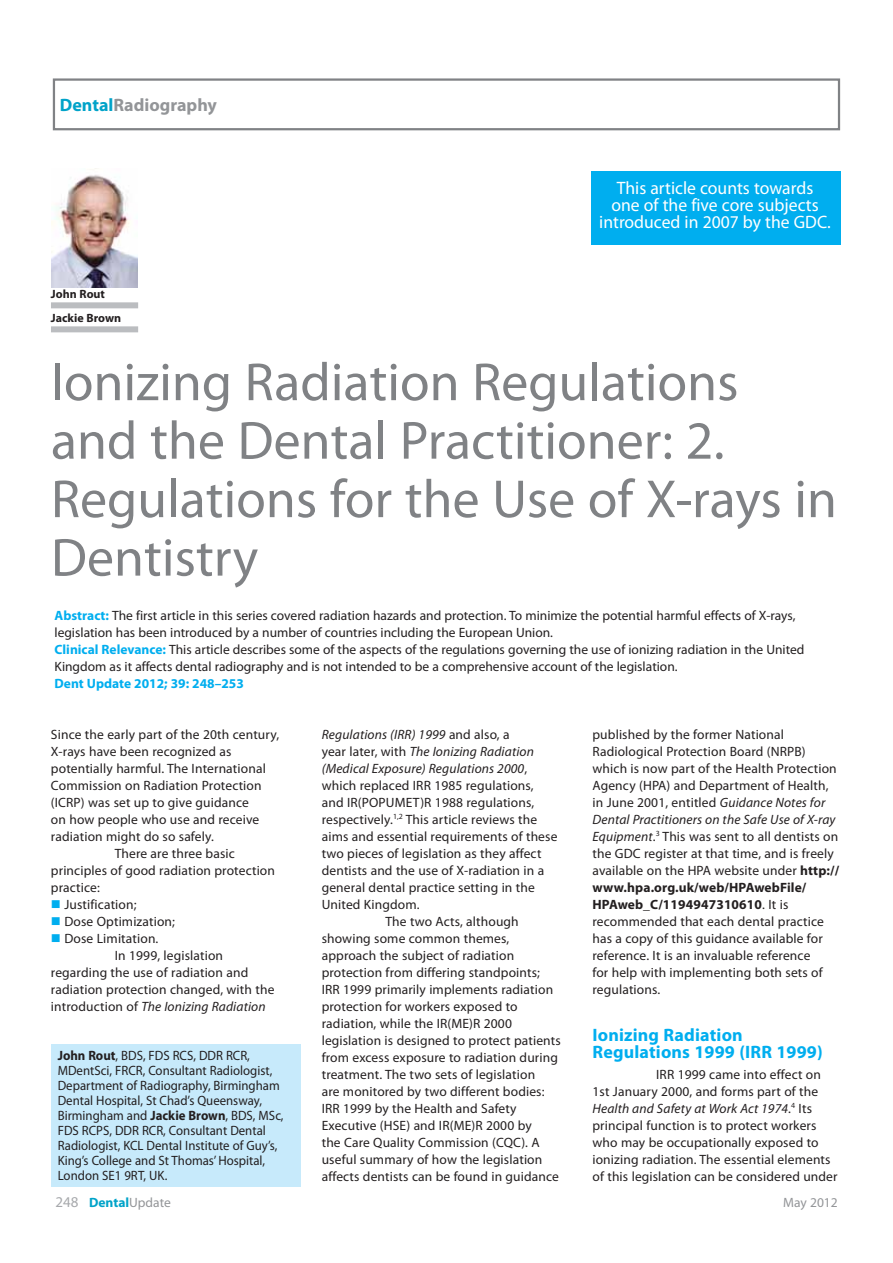
<style>
.page{position:relative;width:893px;height:1263px;background:#fff}
.page>*{position:absolute;margin:0;border:0;box-sizing:border-box;transform-origin:0 0}
.t1{font:54px/58.5px "Myriad Pro";color:#808285}
.t2{font:18px/17px "Myriad Pro";color:#fff;text-align:center}
.t3{font:700 18px/17px "Myriad Pro";letter-spacing:.01em;color:#00aeef}
.t4{font:700 18px "Myriad Pro";color:#939598}
.t5{font:13.5px/17px "Myriad Pro";letter-spacing:.01em;color:#231f20}
.t6{font:13.5px/15px "Myriad Pro";letter-spacing:.01em;color:#231f20;scale:.95 1}
.t7{font:italic 13.5px "Myriad Pro";letter-spacing:.01em;color:#231f20}
.t8{font:700 13.5px "Myriad Pro";color:#00aeef}
.t9{font:700 13.5px "Myriad Pro";color:#00a3c9}
.t10{font:13.5px "Myriad Pro";color:#939598}
.t11{font:700 12px "Myriad Pro";color:#231f20}
.s1{color:#00a3c9}
.s2{font-weight:700;color:#00aeef}
.s3{font-style:normal}
.s4{font-style:italic}
.s5{font-weight:700}
.s6{font-weight:400;font-size:15px;color:#a7a9ac}
.s7{font-weight:400;color:#939598}
</style>
<div class="page">
<div style="left:53px;top:78px;width:787px;height:52px;border:2px solid #808285"></div>
<div style="left:51px;top:1044px;width:249px;height:142px;background:#c7eafb"></div>
<div style="left:51px;top:302px;width:87px;height:6px;background:#bbbdc0"></div>
<div style="left:51px;top:326px;width:87px;height:6px;background:#bbbdc0"></div>
<div style="left:592px;top:171px;width:249px;height:73px;background:#00aeef"></div>
<img style="left:51px;top:175px;width:87px;height:112px">
<h2 class="t4" style="left:60px;top:98px;width:159px"><span class="s1">Dental</span>Radiography</h2>
<p class="t11" style="left:51px;top:290px;width:56px">John Rout</p>
<p class="t11" style="left:51px;top:314px;width:72px">Jackie Brown</p>
<h2 class="t2" style="left:599px;top:181px;width:233px">This article counts towards<br>one of the five core subjects introduced in 2007 by the GDC.</h2>
<h1 class="t1" style="left:51px;top:356px;width:787px">Ionizing Radiation Regulations and the Dental Practitioner: 2.<br>Regulations for the Use of X-rays in<br>Dentistry</h1>
<p class="t5" style="left:55px;top:607px;width:751px"><span class="s2">Abstract:</span> The first article in this series covered radiation hazards and protection. To minimize the potential harmful effects of X-rays, legislation has been introduced by a number of countries including the European Union.<br><span class="s2">Clinical Relevance:</span> This article describes some of the aspects of the regulations governing the use of ionizing radiation in the United Kingdom as it affects dental radiography and is not intended to be a comprehensive account of the legislation.</p>
<p class="t8" style="left:55px;top:678px;width:191px">Dent Update 2012; 39: 248–253</p>
<p class="t5" style="left:51px;top:727px;width:230px">Since the early part of the 20th century,</p>
<p class="t5" style="left:51px;top:744px;width:182px">X-rays have been recognized as</p>
<p class="t5" style="left:51px;top:761px;width:216px">potentially harmful. The International</p>
<p class="t5" style="left:51px;top:778px;width:212px">Commission on Radiation Protection</p>
<p class="t5" style="left:51px;top:795px;width:199px">(ICRP) was set up to give guidance</p>
<p class="t5" style="left:51px;top:812px;width:210px">on how people who use and receive</p>
<p class="t5" style="left:51px;top:829px;width:164px">radiation might do so safely.</p>
<p class="t5" style="left:115px;top:846px;width:122px">There are three basic</p>
<p class="t5" style="left:51px;top:863px;width:225px">principles of good radiation protection</p>
<p class="t5" style="left:51px;top:880px;width:51px">practice:</p>
<p class="t5" style="left:64px;top:897px;width:74px">Justification;</p>
<p class="t5" style="left:64px;top:914px;width:112px">Dose Optimization;</p>
<p class="t5" style="left:64px;top:931px;width:95px">Dose Limitation.</p>
<p class="t5" style="left:115px;top:948px;width:110px">In 1999, legislation</p>
<p class="t5" style="left:51px;top:965px;width:199px">regarding the use of radiation and</p>
<p class="t5" style="left:51px;top:982px;width:225px">radiation protection changed, with the</p>
<p class="t7" style="left:51px;top:1001px;width:216px"><span class="s3">introduction of</span> The Ionizing Radiation</p>
<p class="t5" style="left:592px;top:726px;width:248px">published by the former National Radiological Protection Board (NRPB) which is now part of the Health Protection Agency (HPA) and Department of Health, in June 2001, entitled <span class="s4">Guidance Notes for Dental Practitioners on the Safe Use of X-ray Equipment</span>.<sup>3</sup> This was sent to all dentists on the GDC register at that time, and is freely available on the HPA website under <span class="s5">http:// www.hpa.org.uk/web/HPAwebFile/ HPAweb_C/1194947310610</span>. It is recommended that each dental practice has a copy of this guidance available for reference. It is an invaluable reference<br>for help with implementing both sets of regulations.</p>
<h2 class="t3" style="left:592px;top:1027px;width:232px">Ionizing Radiation<br>Regulations 1999 (IRR 1999)</h2>
<p class="t5" style="left:592px;top:1067px;width:247px;text-indent:64px">IRR 1999 came into effect on 1st January 2000, and forms part of the <span class="s4">Health and Safety at Work Act 1974</span>.<sup>4</sup> Its principal function is to protect workers who may be occupationally exposed to ionizing radiation. The essential elements of this legislation can be considered under</p>
<p class="t7" style="left:322px;top:729px;width:189px">Regulations (IRR) 1999 <span class="s3">and also, a</span></p>
<p class="t7" style="left:322px;top:746px;width:214px"><span class="s3">year later, with</span> The Ionizing Radiation</p>
<p class="t7" style="left:322px;top:763px;width:207px">(Medical Exposure) Regulations 2000<span class="s3">,</span></p>
<p class="t5" style="left:322px;top:778px;width:213px">which replaced IRR 1985 regulations,</p>
<p class="t5" style="left:322px;top:795px;width:214px">and IR(POPUMET)R 1988 regulations,</p>
<p class="t5" style="left:322px;top:812px;width:217px">respectively.<sup>1,2</sup> This article reviews the</p>
<p class="t5" style="left:322px;top:829px;width:237px">aims and essential requirements of these</p>
<p class="t5" style="left:322px;top:846px;width:221px">two pieces of legislation as they affect</p>
<p class="t5" style="left:322px;top:863px;width:224px">dentists and the use of X-radiation in a</p>
<p class="t5" style="left:322px;top:880px;width:215px">general dental practice setting in the</p>
<p class="t5" style="left:322px;top:897px;width:99px">United Kingdom.</p>
<p class="t5" style="left:385px;top:914px;width:135px">The two Acts, although</p>
<p class="t5" style="left:322px;top:931px;width:189px">showing some common themes,</p>
<p class="t5" style="left:322px;top:948px;width:194px">approach the subject of radiation</p>
<p class="t5" style="left:322px;top:965px;width:220px">protection from differing standpoints;</p>
<p class="t5" style="left:322px;top:982px;width:233px">IRR 1999 primarily implements radiation</p>
<p class="t5" style="left:322px;top:999px;width:197px">protection for workers exposed to</p>
<p class="t5" style="left:322px;top:1016px;width:192px">radiation, while the IR(ME)R 2000</p>
<p class="t5" style="left:322px;top:1033px;width:241px">legislation is designed to protect patients</p>
<p class="t5" style="left:322px;top:1050px;width:238px">from excess exposure to radiation during</p>
<p class="t5" style="left:322px;top:1067px;width:215px">treatment. The two sets of legislation</p>
<p class="t5" style="left:322px;top:1084px;width:224px">are monitored by two different bodies:</p>
<p class="t5" style="left:322px;top:1101px;width:196px">IRR 1999 by the Health and Safety</p>
<p class="t5" style="left:322px;top:1118px;width:211px">Executive (HSE) and IR(ME)R 2000 by</p>
<p class="t5" style="left:322px;top:1135px;width:220px">the Care Quality Commission (CQC). A</p>
<p class="t5" style="left:322px;top:1152px;width:222px">useful summary of how the legislation</p>
<p class="t5" style="left:322px;top:1169px;width:239px">affects dentists can be found in guidance</p>
<p class="t6" style="left:58px;top:1049px;width:239px"><span class="s5">John Rout</span>, BDS, FDS RCS, DDR RCR, MDentSci, FRCR, Consultant Radiologist, Department of Radiography, Birmingham Dental Hospital, St Chad’s Queensway, Birmingham and <span class="s5">Jackie Brown</span>, BDS, MSc, FDS RCPS, DDR RCR, Consultant Dental Radiologist, KCL Dental Institute of Guy’s, King’s College and St Thomas’ Hospital, London SE1 9RT, UK.</p>
<p class="t9" style="left:55px;top:1197px;width:117px"><span class="s6">248</span> Dental<span class="s7">Update</span></p>
<p class="t10" style="left:783px;top:1197px;width:56px">May 2012</p>
</div>
